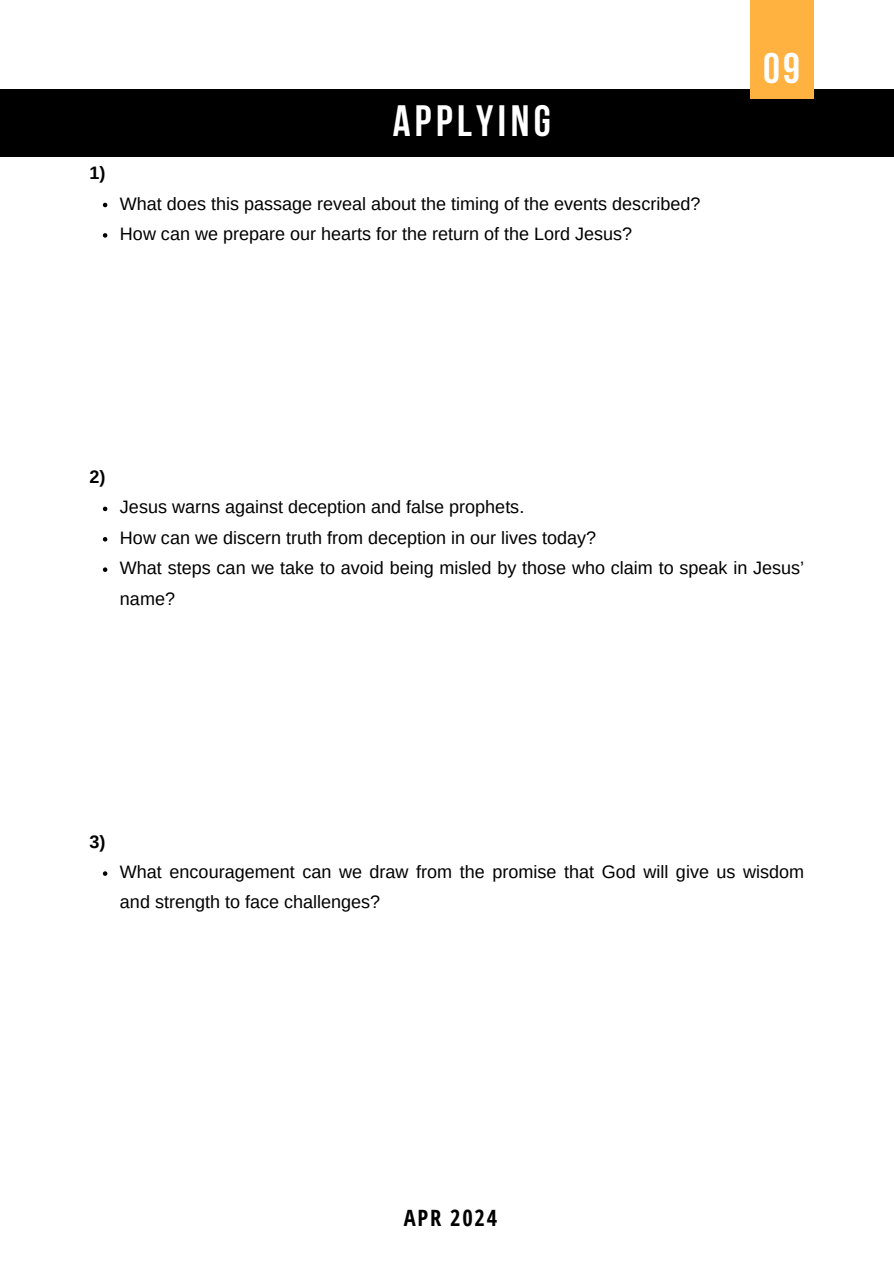
<style>
.page{position:relative;width:894px;height:1264px;background:#fff}
.page>*{position:absolute;margin:0;border:0;box-sizing:border-box;transform-origin:0 0}
.t1{font:700 43.65px "Bebas Neue";letter-spacing:.1em;color:#fff}
.t2{font:700 42.6px "Bebas Neue";color:#fff}
.t3{font:700 22.5px "Open Sans Condensed";letter-spacing:.08em;color:#000}
.t4{font:18px/30.3px "Arimo";color:#000}
.t5{font:700 18px "Arimo";color:#000}
</style>
<div class="page">
<div style="left:0;top:89px;width:893px;height:68px;background:#000"></div>
<div style="left:749px;top:0;width:64px;height:98px;background:#ffb23f"></div>
<svg style="left:103px;top:203px;width:4px;height:4px"></svg>
<svg style="left:103px;top:233px;width:4px;height:5px"></svg>
<svg style="left:103px;top:506px;width:4px;height:5px"></svg>
<svg style="left:103px;top:537px;width:4px;height:4px"></svg>
<svg style="left:103px;top:567px;width:4px;height:5px"></svg>
<svg style="left:103px;top:871px;width:4px;height:4px"></svg>
<p class="t5" style="left:89px;top:163px;width:18px">1)</p>
<h1 class="t1" style="left:392px;top:103px;width:159px">APPLYING</h1>
<p class="t4" style="left:120px;top:188px;width:581px">What does this passage reveal about the timing of the events described?<br>How can we prepare our hearts for the return of the Lord Jesus?</p>
<h2 class="t2" style="left:763px;top:51px;width:38px">09</h2>
<p class="t5" style="left:89px;top:466px;width:18px">2)</p>
<p class="t4" style="left:120px;top:492px;width:685px">Jesus warns against deception and false prophets.<br>How can we discern truth from deception in our lives today?<br>What steps can we take to avoid being misled by those who claim to speak in Jesus’ name?</p>
<p class="t5" style="left:89px;top:831px;width:18px">3)</p>
<p class="t4" style="left:120px;top:856px;width:685px">What encouragement can we draw from the promise that God will give us wisdom and strength to face challenges?</p>
<p class="t3" style="left:403px;top:1202px;width:95px">APR 2024</p>
</div>
